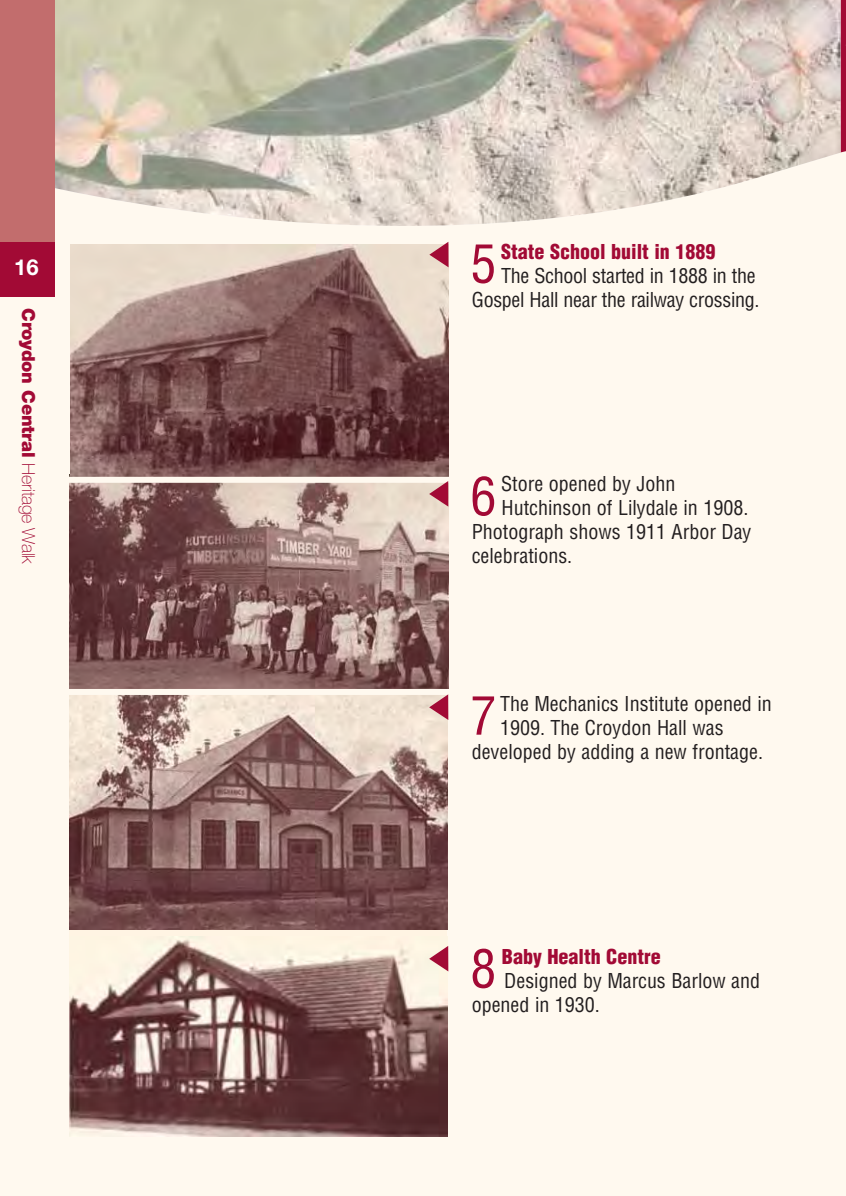
<style>
.page{position:relative;width:846px;height:1196px;background:#fff}
.page>*{position:absolute;margin:0;border:0;box-sizing:border-box;transform-origin:0 0}
.t1{font:condensed 52px "Helvetica";color:#a20a35}
.t2{font:700 22px "Helvetica Neue";color:#fff}
.t3{font:condensed 20px/24px "Helvetica";color:#231f20;text-align:right}
.t4{font:900 condensed 20px "Helvetica";color:#a20a35}
.t5{font:900 18px "Helvetica Neue";letter-spacing:-.015em;color:#a20a35}
.s1{font-weight:100}
</style>
<div class="page">
<div style="left:0;top:0;width:846px;height:1195px;background:#fff9ef"></div>
<img style="left:55px;top:0;width:785px;height:226px">
<div style="left:0;top:0;width:55px;height:275px;background:#c26d6d"></div>
<div style="left:0;top:242px;width:55px;height:54px;background:#a20a35"></div>
<img style="left:70px;top:482px;width:378px;height:206px">
<img style="left:70px;top:695px;width:377px;height:234px">
<img style="left:70px;top:245px;width:378px;height:231px">
<svg style="left:429px;top:242px;width:20px;height:25px"></svg>
<svg style="left:840px;top:0;width:6px;height:153px"></svg>
<div style="left:69px;top:929px;width:378px;height:206px;background:#fff4e3"></div>
<img style="left:69px;top:936px;width:378px;height:199px">
<svg style="left:429px;top:481px;width:19px;height:25px"></svg>
<svg style="left:429px;top:694px;width:19px;height:25px"></svg>
<svg style="left:429px;top:945px;width:19px;height:26px"></svg>
<p class="t2" style="left:14px;top:259px;width:26px">16</p>
<p class="t5" style="left:35px;top:308px;width:257px;rotate:90deg">Croydon Central <span class="s1">Heritage Walk</span></p>
<h1 class="t1" style="left:471px;top:244px;width:27px">5</h1>
<p class="t4" style="left:501px;top:244px;width:216px">State School built in 1889</p>
<p class="t3" style="left:472px;top:265px;width:289px">The School started in 1888 in the<br>Gospel Hall near the railway crossing.</p>
<h1 class="t1" style="left:470px;top:476px;width:27px">6</h1>
<p class="t3" style="left:501px;top:473px;width:176px">Store opened by John</p>
<p class="t3" style="left:501px;top:497px;width:248px">Hutchinson of Lilydale in 1908.</p>
<p class="t3" style="left:472px;top:521px;width:281px">Photograph shows 1911 Arbor Day</p>
<p class="t3" style="left:472px;top:545px;width:102px">celebrations.</p>
<h1 class="t1" style="left:470px;top:695px;width:27px">7</h1>
<p class="t3" style="left:500px;top:693px;width:273px">The Mechanics Institute opened in</p>
<p class="t3" style="left:500px;top:717px;width:225px">1909. The Croydon Hall was</p>
<p class="t3" style="left:472px;top:741px;width:293px">developed by adding a new frontage.</p>
<h1 class="t1" style="left:470px;top:948px;width:27px">8</h1>
<p class="t4" style="left:502px;top:948px;width:160px">Baby Health Centre</p>
<p class="t3" style="left:472px;top:969px;width:290px;text-align:left;text-indent:32px">Designed by Marcus Barlow and opened in 1930.</p>
</div>
